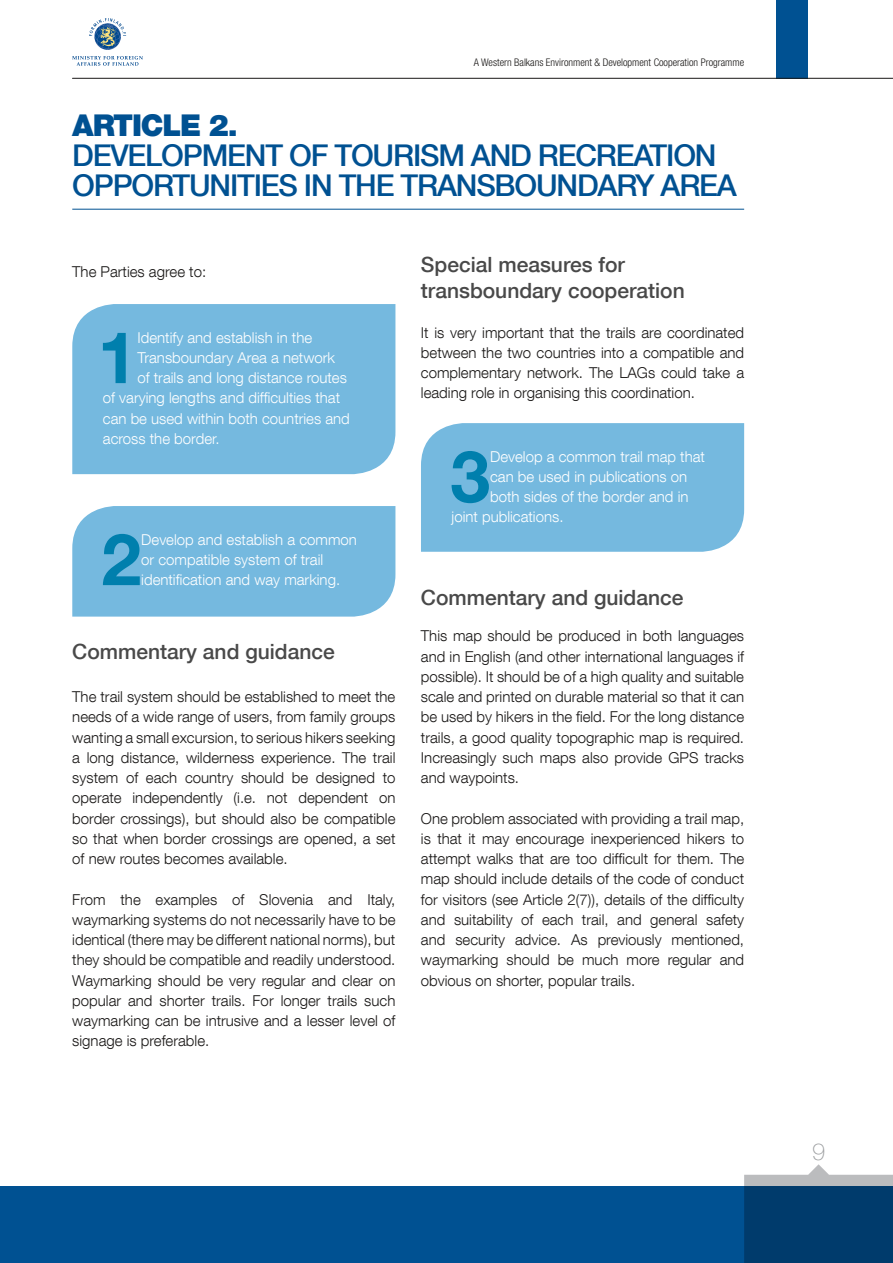
<style>
.page{position:relative;width:893px;height:1263px;background:#fff}
.page>*{position:absolute;margin:0;border:0;box-sizing:border-box;transform-origin:0 0}
.t1{font:700 71.7px "Helvetica Neue LT Com";color:#007fad}
.t2{font:500 30px/30px "Helvetica Neue LT Com";letter-spacing:-.04em;color:#005192}
.t3{font:900 30px "Helvetica Neue LT Com";letter-spacing:-.04em;color:#005192}
.t4{font:100 23.4px "Helvetica Neue LT Com";color:#9b9d9f}
.t5{font:500 21px/25.2px "Helvetica Neue LT Com";color:#494949}
.t6{font:300 15px/20.2px "Helvetica Neue LT Com";color:#1a1817;text-align:justify}
.t7{font:300 15px/20.2px "Helvetica Neue LT Com";color:#fff}
.t8{font:300 condensed 10.5px "Helvetica Neue LT Com";color:#1a1817}
</style>
<div class="page">
<div style="left:776px;top:0;width:31px;height:78px;background:#005192"></div>
<div style="left:0;top:1186px;width:893px;height:77px;background:#005192"></div>
<svg style="left:744px;top:1164px;width:149px;height:99px;background:#305e84"></svg>
<hr style="left:72px;top:78px;width:821px;height:1px;background:#1a1817">
<svg style="left:72px;top:56px;width:71px;height:10px"></svg>
<svg style="left:89px;top:18px;width:37px;height:31px"></svg>
<hr style="left:72px;top:209px;width:672px;height:1px;background:#005192">
<div style="left:72px;top:304px;width:323px;height:170px;background:#75b9df"></div>
<div style="left:72px;top:506px;width:323px;height:111px;background:#75b9df"></div>
<div style="left:421px;top:423px;width:323px;height:129px;background:#75b9df"></div>
<p class="t8" style="left:474px;top:56px;width:272px">A Western Balkans Environment &amp; Development Cooperation Programme</p>
<h2 class="t3" style="left:72px;top:107px;width:167px">ARTICLE 2.</h2>
<h2 class="t2" style="left:72px;top:140px;width:666px">DEVELOPMENT OF TOURISM AND RECREATION<br>OPPORTUNITIES IN THE TRANSBOUNDARY AREA</h2>
<p class="t6" style="left:72px;top:261px;width:135px">The Parties agree to:</p>
<h1 class="t1" style="left:98px;top:312px;width:41px">1</h1>
<p class="t7" style="left:137px;top:327px;width:176px">Identify and establish in the</p>
<p class="t7" style="left:137px;top:347px;width:199px">Transboundary Area a network</p>
<p class="t7" style="left:137px;top:367px;width:211px">of trails and long distance routes</p>
<p class="t7" style="left:103px;top:388px;width:239px">of varying lengths and difficulties that</p>
<p class="t7" style="left:103px;top:408px;width:248px">can be used within both countries and</p>
<p class="t7" style="left:103px;top:428px;width:118px">across the border.</p>
<h1 class="t1" style="left:101px;top:514px;width:41px">2</h1>
<p class="t7" style="left:141px;top:529px;width:217px">Develop and establish a common or compatible system of trail identification and way marking.</p>
<h3 class="t5" style="left:72px;top:639px;width:264px">Commentary and guidance</h3>
<p class="t6" style="left:72px;top:686px;width:325px">The trail system should be established to meet the needs of a wide range of users, from family groups wanting a small excursion, to serious hikers seeking a long distance, wilderness experience. The trail system of each country should be designed to operate independently (i.e. not dependent on border crossings), but should also be compatible so that when border crossings are opened, a set of new routes becomes available.</p>
<p class="t6" style="left:72px;top:889px;width:325px">From the examples of Slovenia and Italy, waymarking systems do not necessarily have to be identical (there may be different national norms), but they should be compatible and readily understood.<br>Waymarking should be very regular and clear on popular and shorter trails. For longer trails such waymarking can be intrusive and a lesser level of signage is preferable.</p>
<h3 class="t5" style="left:421px;top:252px;width:265px">Special measures for transboundary cooperation</h3>
<p class="t6" style="left:421px;top:322px;width:325px">It is very important that the trails are coordinated between the two countries into a compatible and complementary network. The LAGs could take a leading role in organising this coordination.</p>
<h1 class="t1" style="left:450px;top:431px;width:41px">3</h1>
<p class="t7" style="left:490px;top:446px;width:216px">Develop a common trail map that</p>
<p class="t7" style="left:490px;top:466px;width:198px">can be used in publications on</p>
<p class="t7" style="left:490px;top:486px;width:200px">both sides of the border and in</p>
<p class="t7" style="left:452px;top:507px;width:113px">joint publications.</p>
<h3 class="t5" style="left:421px;top:584px;width:264px">Commentary and guidance</h3>
<p class="t6" style="left:421px;top:626px;width:325px">This map should be produced in both languages and in English (and other international languages if possible). It should be of a high quality and suitable scale and printed on durable material so that it can be used by hikers in the field. For the long distance trails, a good quality topographic map is required.<br>Increasingly such maps also provide GPS tracks and waypoints.</p>
<p class="t6" style="left:421px;top:808px;width:325px">One problem associated with providing a trail map, is that it may encourage inexperienced hikers to attempt walks that are too difficult for them. The map should include details of the code of conduct for visitors (see Article 2(7)), details of the difficulty and suitability of each trail, and general safety and security advice. As previously mentioned, waymarking should be much more regular and obvious on shorter, popular trails.</p>
<h3 class="t4" style="left:812px;top:1138px;width:15px">9</h3>
</div>
